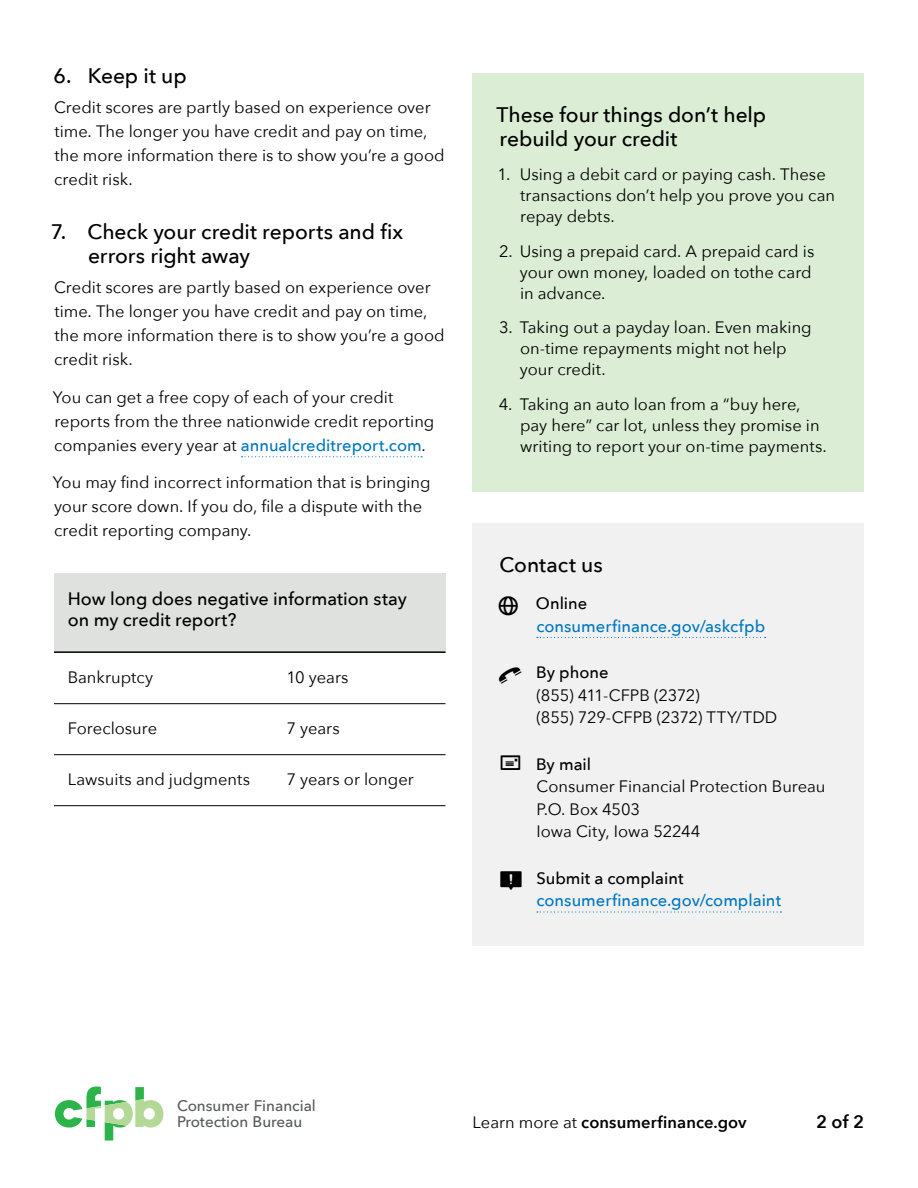
<style>
.page{position:relative;width:918px;height:1188px;background:#fff}
.page>*{position:absolute;margin:0;border:0;box-sizing:border-box;transform-origin:0 0}
.H4__followed_by_a_li{font:500 21px/24px "Avenir Next";letter-spacing:-.005em;color:#000}
.H4__contact_module{font:500 21px "Avenir Next";color:#000}
.H6_regular{font:500 18px/21px "Avenir Next";color:#000}
.t1{font:600 18px "Avenir Next";color:#000}
.paragraph{font:16.5px/24px "Avenir Next";color:#000}
.numbered_list{font:16.5px/21px "Avenir Next";color:#000}
.list__contact_module{font:16.5px/22.5px "Avenir Next";letter-spacing:-.005em;color:#000}
.list__contact_module-2{font:500 16.5px/22.5px "Avenir Next";color:#0077be}
.t2{font:600 16.5px "Avenir Next";letter-spacing:.005em;color:#000}
.list__contact_module-3{font:500 16.5px "Avenir Next";color:#000}
.t3{font:500 15.3px/15.5px "Avenir Next";color:#58595b}
.s1{font-weight:500;color:#0077be}
.s2{color:#000}
.s3{font-weight:400}
</style>
<div class="page">
<svg style="left:55px;top:1087px;width:108px;height:54px"></svg>
<svg style="left:242px;top:456px;width:180px;height:1px"></svg>
<div style="left:54px;top:573px;width:392px;height:79px;background:#dfe1df"></div>
<hr style="left:54px;top:651px;width:392px;height:2px;background:#000">
<hr style="left:54px;top:703px;width:392px;height:1px;background:#000">
<hr style="left:54px;top:754px;width:392px;height:1px;background:#000">
<hr style="left:54px;top:805px;width:392px;height:1px;background:#000">
<div style="left:472px;top:74px;width:392px;height:86px;background:#dbedd4"></div>
<div style="left:472px;top:136px;width:392px;height:126px;background:#dbedd4"></div>
<div style="left:472px;top:213px;width:392px;height:125px;background:#dbedd4"></div>
<div style="left:472px;top:290px;width:392px;height:125px;background:#dbedd4"></div>
<div style="left:472px;top:366px;width:392px;height:125px;background:#dbedd4"></div>
<div style="left:472px;top:524px;width:392px;height:82px;background:#f1f1f2"></div>
<div style="left:472px;top:591px;width:392px;height:69px;background:#f1f1f2"></div>
<svg style="left:537px;top:637px;width:229px;height:1px"></svg>
<div style="left:472px;top:660px;width:392px;height:24px;background:#f1f1f2"></div>
<div style="left:472px;top:684px;width:392px;height:45px;background:#f1f1f2"></div>
<div style="left:472px;top:729px;width:392px;height:23px;background:#f1f1f2"></div>
<div style="left:472px;top:752px;width:392px;height:24px;background:#f1f1f2"></div>
<div style="left:472px;top:776px;width:392px;height:101px;background:#f1f1f2"></div>
<div style="left:472px;top:864px;width:392px;height:26px;background:#f1f1f2"></div>
<div style="left:472px;top:883px;width:392px;height:63px;background:#f1f1f2"></div>
<svg style="left:537px;top:911px;width:245px;height:2px"></svg>
<p class="H4__followed_by_a_li" style="left:54px;top:62px;width:135px">6. Keep it up</p>
<p class="paragraph" style="left:54px;top:95px;width:392px">Credit scores are partly based on experience over time. The longer you have credit and pay on time, the more information there is to show you’re a good credit risk.</p>
<p class="H4__followed_by_a_li" style="left:88px;top:218px;width:317px;text-indent:-37px">7. Check your credit reports and fix errors right away</p>
<p class="paragraph" style="left:54px;top:275px;width:392px">Credit scores are partly based on experience over time. The longer you have credit and pay on time, the more information there is to show you’re a good credit risk.</p>
<p class="paragraph" style="left:53px;top:384px;width:383px">You can get a free copy of each of your credit reports from the three nationwide credit reporting companies every year at <span class="s1">annualcreditreport.com</span>.</p>
<p class="paragraph" style="left:53px;top:470px;width:379px">You may find incorrect information that is bringing your score down. If you do, file a dispute with the credit reporting company.</p>
<p class="H6_regular" style="left:68px;top:587px;width:341px">How long does negative information stay on my credit report?</p>
<p class="paragraph" style="left:68px;top:665px;width:87px">Bankruptcy</p>
<p class="paragraph" style="left:286px;top:665px;width:64px">10 years</p>
<p class="paragraph" style="left:68px;top:716px;width:91px">Foreclosure</p>
<p class="paragraph" style="left:287px;top:716px;width:55px">7 years</p>
<p class="paragraph" style="left:68px;top:767px;width:184px">Lawsuits and judgments</p>
<p class="paragraph" style="left:287px;top:767px;width:129px">7 years or longer</p>
<p class="H4__followed_by_a_li" style="left:497px;top:101px;width:271px">These four things don’t help rebuild your credit</p>
<p class="numbered_list" style="left:520px;top:163px;width:316px;text-indent:-23px">1. Using a debit card or paying cash. These transactions don’t help you prove you can repay debts.</p>
<p class="numbered_list" style="left:520px;top:240px;width:296px;text-indent:-21px">2. Using a prepaid card. A prepaid card is your own money, loaded on tothe card in advance.</p>
<p class="numbered_list" style="left:520px;top:316px;width:293px;text-indent:-21px">3. Taking out a payday loan. Even making on-time repayments might not help your credit.</p>
<p class="numbered_list" style="left:520px;top:393px;width:308px;text-indent:-21px">4. Taking an auto loan from a “buy here, pay here” car lot, unless they promise in writing to report your on-time payments.</p>
<p class="H4__contact_module" style="left:499px;top:546px;width:105px">Contact us</p>
<p class="list__contact_module-2" style="left:536px;top:591px;width:231px"><span class="s2">Online </span>consumerfinance.gov/askcfpb</p>
<p class="list__contact_module-3" style="left:536px;top:658px;width:74px">By phone</p>
<p class="list__contact_module" style="left:536px;top:683px;width:243px">(855) 411-CFPB (2372)<br>(855) 729-CFPB (2372) TTY/TDD</p>
<p class="list__contact_module-3" style="left:536px;top:750px;width:57px">By mail</p>
<p class="list__contact_module" style="left:536px;top:774px;width:291px">Consumer Financial Protection Bureau<br>P.O. Box 4503<br>Iowa City, Iowa 52244</p>
<p class="list__contact_module-3" style="left:536px;top:864px;width:149px">Submit a complaint</p>
<p class="list__contact_module-2" style="left:536px;top:888px;width:246px">consumerfinance.gov/complaint</p>
<p class="t3" style="left:177px;top:1098px;width:140px">Consumer Financial<br>Protection Bureau</p>
<p class="t2" style="left:472px;top:1108px;width:276px"><span class="s3">Learn more at</span> consumerfinance.gov</p>
<p class="t1" style="left:816px;top:1106px;width:49px">2 of 2</p>
</div>
